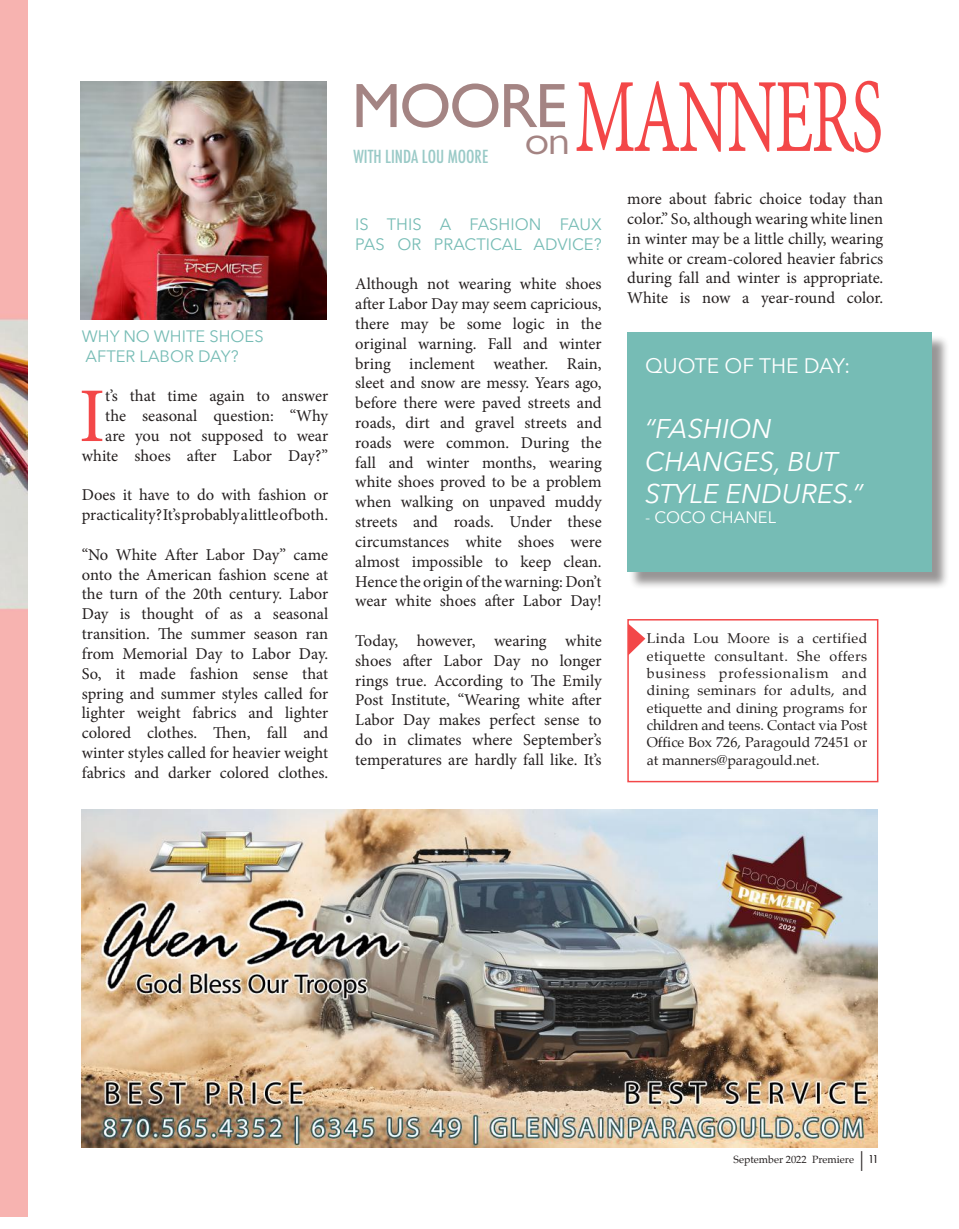
<style>
.page{position:relative;width:959px;height:1229px;background:#fff}
.page>*{position:absolute;margin:0;border:0;box-sizing:border-box;transform-origin:0 0}
.t1{font:113.85px "Adobe Devanagari";letter-spacing:-.035em;color:#f34748;scale:.65 1}
.t2{font:77.4px "Minion Pro";color:#f34748}
.t3{font:500 63px "Gill Sans Nova";letter-spacing:-.03em;color:#a48483}
.t4{font:40.5px "Gill Sans Nova";color:#a48483;scale:1.11 1}
.t5{font:italic 27px/32.4px "Avenir Next";color:#fff}
.t6{font:21px "Avenir Next";color:#fff}
.t7{font:500 condensed 17.55px "Futura";color:#9acac7}
.t8{font:16.5px/19.8px "Minion Pro";letter-spacing:-.005em;color:#241f1f;text-align:justify}
.t9{font:16.5px/19.8px "Avenir Next";color:#76bcb5}
.t10{font:16.5px "Avenir Next";color:#fff}
.t11{font:14.25px/17.4px "Palatino";color:#241f1f;text-align:justify}
.t12{font:10.5px "Palatino";color:#241f1f}
.s1{font-family:"Futura";font-weight:500;font-stretch:condensed;font-size:21px}
.s2{font-family:"Futura";font-weight:500;font-stretch:condensed}
</style>
<div class="page">
<div style="left:627px;top:619px;width:251px;height:163px;background:#fff;border:1px solid #f34748"></div>
<svg style="left:628px;top:623px;width:17px;height:32px"></svg>
<img style="left:80px;top:81px;width:246px;height:238px">
<img style="left:82px;top:809px;width:796px;height:338px">
<div style="left:629px;top:334px;width:320px;height:255px;background:#241f1f;opacity:.47"></div>
<div style="left:627px;top:332px;width:305px;height:240px;background:#76bcb5"></div>
<img style="left:0;top:0;width:27px;height:1216px">
<p class="t9" style="left:82px;top:326px;width:183px">WHY NO WHITE SHOES<br>AFTER LABOR DAY?</p>
<h2 class="t2" style="left:79px;top:364px;width:28px">I</h2>
<p class="t8" style="left:82px;top:386px;width:248px;text-align:right">t’s that time again to answer the seasonal question: “Why are you not supposed to wear white shoes after Labor Day?”</p>
<p class="t8" style="left:82px;top:485px;width:248px">Does it have to do with fashion or practicality? It’s probably a little of both.</p>
<p class="t8" style="left:82px;top:545px;width:248px">“No White After Labor Day” came onto the American fashion scene at the turn of the 20th century. Labor Day is thought of as a seasonal transition. The summer season ran from Memorial Day to Labor Day.<br>So, it made fashion sense that spring and summer styles called for lighter weight fabrics and lighter colored clothes. Then, fall and winter styles called for heavier weight fabrics and darker colored clothes.</p>
<h3 class="t3" style="left:352px;top:67px;width:218px">MOORE</h3>
<h3 class="t4" style="left:525px;top:116px;width:42px">on</h3>
<p class="t7" style="left:353px;top:145px;width:136px">WITH LINDA LOU MOORE</p>
<h1 class="t1" style="left:574px;top:53px;width:476px">MANNERS</h1>
<p class="t9" style="left:355px;top:214px;width:248px">IS THIS A FASHION FAUX<br>PAS OR PRACTICAL ADVICE?</p>
<p class="t8" style="left:355px;top:274px;width:248px">Although not wearing white shoes after Labor Day may seem capricious, there may be some logic in the original warning. Fall and winter bring inclement weather. Rain, sleet and snow are messy. Years ago, before there were paved streets and roads, dirt and gravel streets and roads were common. During the fall and winter months, wearing white shoes proved to be a problem when walking on unpaved muddy streets and roads. Under these circumstances white shoes were almost impossible to keep clean.<br>Hence the origin of the warning: Don’t wear white shoes after Labor Day!</p>
<p class="t8" style="left:355px;top:631px;width:248px">Today, however, wearing white shoes after Labor Day no longer rings true. According to The Emily Post Institute, “Wearing white after Labor Day makes perfect sense to do in climates where September’s temperatures are hardly fall like. It’s</p>
<p class="t8" style="left:627px;top:189px;width:257px">more about fabric choice today than color.” So, although wearing white linen in winter may be a little chilly, wearing white or cream-colored heavier fabrics during fall and winter is appropriate.<br>White is now a year-round color.</p>
<p class="t6" style="left:645px;top:348px;width:207px">QUOTE OF THE DAY:</p>
<h3 class="t5" style="left:645px;top:411px;width:220px">“FASHION<br>CHANGES, BUT<br>STYLE ENDURES.”</h3>
<p class="t10" style="left:645px;top:503px;width:133px">- COCO CHANEL</p>
<p class="t11" style="left:646px;top:629px;width:222px">Linda Lou Moore is a certified etiquette consultant. She offers business professionalism and dining seminars for adults, and etiquette and dining programs for children and teens. Contact via Post Office Box 726, Paragould 72451 or at manners@paragould.net.</p>
<p class="t12" style="left:733px;top:1150px;width:146px">September 2022 Premiere <span class="s1">|</span> <span class="s2">11</span></p>
</div>
